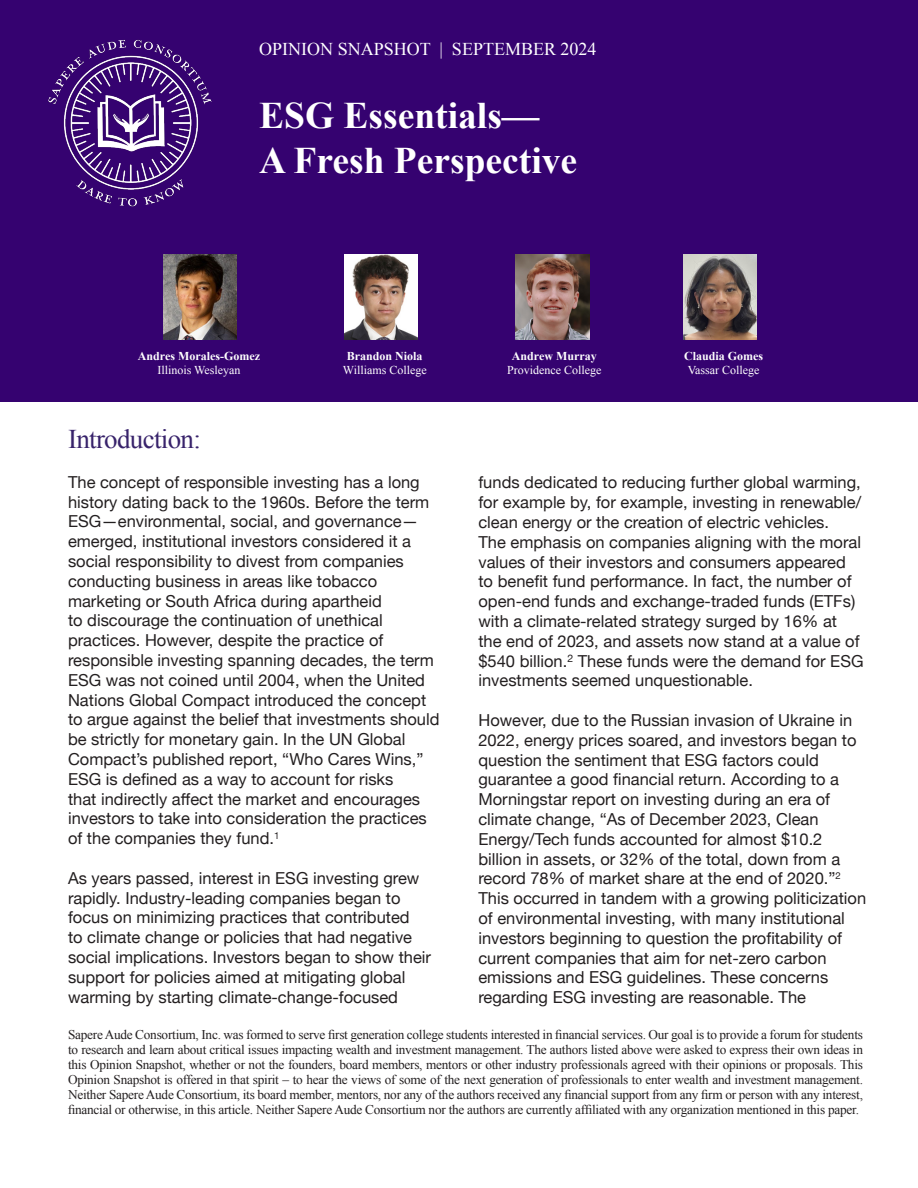
<style>
.page{position:relative;width:918px;height:1188px;background:#fff}
.page>*{position:absolute;margin:0;border:0;box-sizing:border-box;transform-origin:0 0}
.t1{font:700 37.5px/45px "Times New Roman";color:#fff}
.t2{font:27px "Times New Roman";letter-spacing:-.025em;color:#38236b}
.t3{font:18px "Times New Roman";color:#fff}
.t4{font:16.5px/19.8px "Helvetica Neue";color:#231f20}
.t5{font:13.35px/15px "Times New Roman";letter-spacing:-.02em;color:#231f20;text-align:justify}
.t6{font:12px "Times New Roman";color:#fff}
.t7{font:700 12px "Times New Roman";color:#fff}
</style>
<div class="page">
<div style="left:0;top:0;width:918px;height:402px;background:#350270"></div>
<img style="left:48px;top:40px;width:164px;height:167px">
<img style="left:164px;top:255px;width:73px;height:85px">
<img style="left:516px;top:255px;width:73px;height:85px">
<img style="left:344px;top:255px;width:74px;height:85px">
<img style="left:684px;top:255px;width:73px;height:85px">
<p class="t3" style="left:259px;top:37px;width:339px">OPINION SNAPSHOT | SEPTEMBER 2024</p>
<p class="t1" style="left:259px;top:92px;width:319px">ESG Essentials—<br>A Fresh Perspective</p>
<p class="t7" style="left:138px;top:348px;width:124px">Andres Morales-Gomez</p>
<p class="t6" style="left:157px;top:362px;width:85px">Illinois Wesleyan</p>
<p class="t7" style="left:347px;top:347px;width:77px">Brandon Niola</p>
<p class="t6" style="left:343px;top:362px;width:85px">Williams College</p>
<p class="t7" style="left:512px;top:347px;width:86px">Andrew Murray</p>
<p class="t6" style="left:507px;top:362px;width:96px">Providence College</p>
<p class="t7" style="left:684px;top:347px;width:81px">Claudia Gomes</p>
<p class="t6" style="left:688px;top:362px;width:73px">Vassar College</p>
<p class="t2" style="left:68px;top:421px;width:134px">Introduction:</p>
<p class="t4" style="left:68px;top:473px;width:363px">The concept of responsible investing has a long history dating back to the 1960s. Before the term</p>
<p class="t4" style="left:68px;top:513px;width:373px">ESG—environmental, social, and governance— emerged, institutional investors considered it a social responsibility to divest from companies conducting business in areas like tobacco marketing or South Africa during apartheid<br>to discourage the continuation of unethical practices. However, despite the practice of responsible investing spanning decades, the term ESG was not coined until 2004, when the United Nations Global Compact introduced the concept to argue against the belief that investments should be strictly for monetary gain. In the UN Global Compact’s published report, “Who Cares Wins,” ESG is defined as a way to account for risks<br>that indirectly affect the market and encourages investors to take into consideration the practices of the companies they fund.<sup>1</sup></p>
<p class="t4" style="left:68px;top:869px;width:365px">As years passed, interest in ESG investing grew rapidly. Industry-leading companies began to focus on minimizing practices that contributed<br>to climate change or policies that had negative social implications. Investors began to show their support for policies aimed at mitigating global warming by starting climate-change-focused</p>
<p class="t4" style="left:478px;top:474px;width:387px">funds dedicated to reducing further global warming, for example by, for example, investing in renewable/ clean energy or the creation of electric vehicles.<br>The emphasis on companies aligning with the moral values of their investors and consumers appeared to benefit fund performance. In fact, the number of open-end funds and exchange-traded funds (ETFs) with a climate-related strategy surged by 16% at the end of 2023, and assets now stand at a value of $540 billion.<sup>2</sup> These funds were the demand for ESG investments seemed unquestionable.</p>
<p class="t4" style="left:478px;top:711px;width:380px">However, due to the Russian invasion of Ukraine in<br>2022, energy prices soared, and investors began to</p>
<p class="t4" style="left:478px;top:751px;width:362px">question the sentiment that ESG factors could guarantee a good financial return. According to a</p>
<p class="t4" style="left:478px;top:790px;width:353px">Morningstar report on investing during an era of climate change, “As of December 2023, Clean</p>
<p class="t4" style="left:478px;top:830px;width:389px">Energy/Tech funds accounted for almost $10.2 billion in assets, or 32% of the total, down from a record 78% of market share at the end of 2020.”<sup>2<br></sup>This occurred in tandem with a growing politicization of environmental investing, with many institutional investors beginning to question the profitability of current companies that aim for net-zero carbon emissions and ESG guidelines. These concerns regarding ESG investing are reasonable. The</p>
<p class="t5" style="left:68px;top:1027px;width:796px">Sapere Aude Consortium, Inc. was formed to serve first generation college students interested in financial services. Our goal is to provide a forum for students to research and learn about critical issues impacting wealth and investment management. The authors listed above were asked to express their own ideas in this Opinion Snapshot, whether or not the founders, board members, mentors or other industry professionals agreed with their opinions or proposals. This Opinion Snapshot is offered in that spirit – to hear the views of some of the next generation of professionals to enter wealth and investment management.<br>Neither Sapere Aude Consortium, its board member, mentors, nor any of the authors received any financial support from any firm or person with any interest, financial or otherwise, in this article. Neither Sapere Aude Consortium nor the authors are currently affiliated with any organization mentioned in this paper.</p>
</div>
